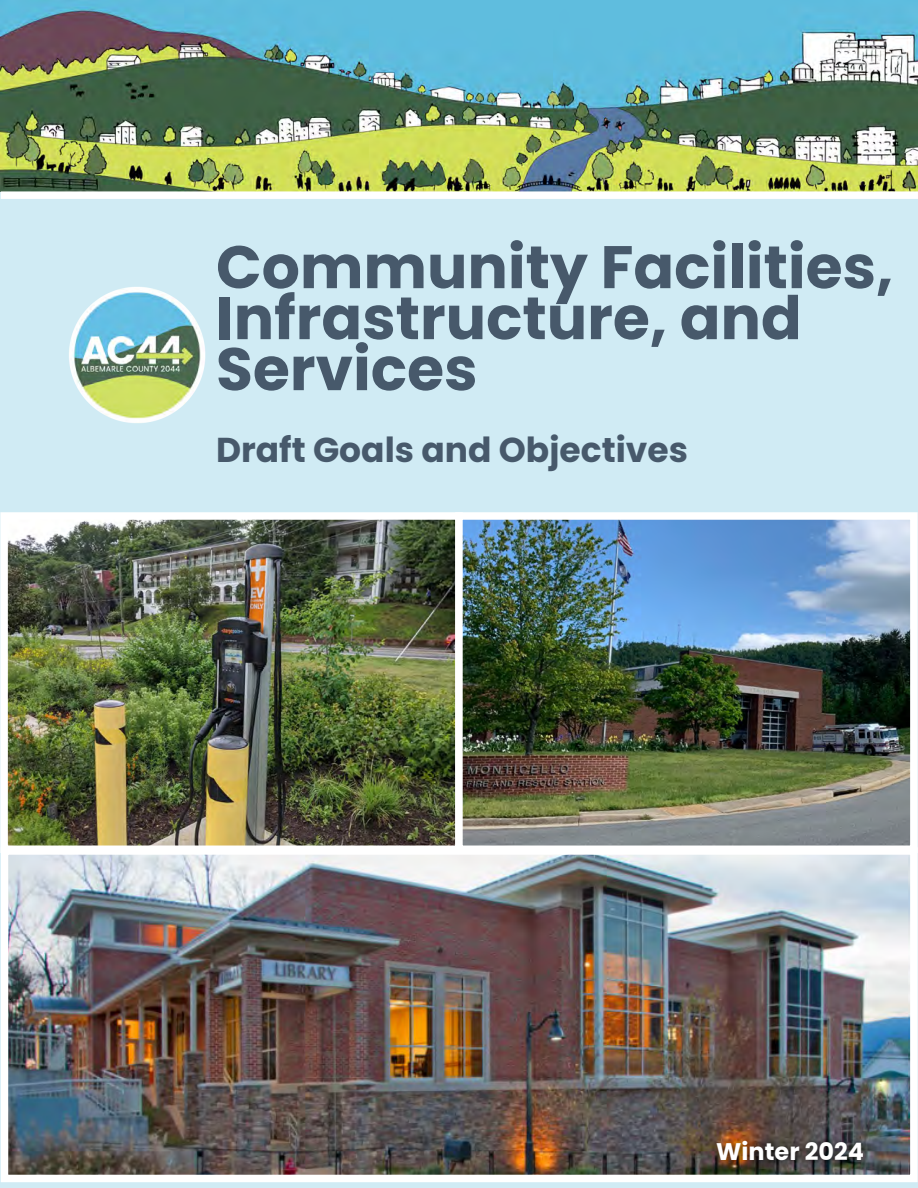
<style>
.page{position:relative;width:918px;height:1188px;background:#fff}
.page>*{position:absolute;margin:0;border:0;box-sizing:border-box;transform-origin:0 0}
.t1{font:700 60px/51px "Poppins";color:#47596b}
.t2{font:700 34.5px "Poppins";color:#47596b}
.t3{font:700 24px "Poppins";color:#fff}
</style>
<div class="page">
<div style="left:0;top:191px;width:918px;height:997px;background:#d0ebf4"></div>
<img style="left:0;top:0;width:918px;height:191px">
<img style="left:69px;top:287px;width:137px;height:136px">
<img style="left:9px;top:521px;width:900px;height:323px">
<div style="left:0;top:512px;width:463px;height:341px;border:8px solid #fff"></div>
<div style="left:455px;top:512px;width:463px;height:341px;border:8px solid #fff"></div>
<img style="left:10px;top:856px;width:899px;height:317px">
<div style="left:1px;top:847px;width:917px;height:335px;border:8px solid #fff"></div>
<div style="left:1px;top:191px;width:917px;height:8px;background:#fff"></div>
<div style="left:710px;top:1134px;width:160px;height:34px;background:#000;opacity:.85"></div>
<p class="t1" style="left:216px;top:242px;width:679px">Community Facilities,<br>Infrastructure, and<br>Services</p>
<p class="t2" style="left:216px;top:430px;width:473px">Draft Goals and Objectives</p>
<p class="t3" style="left:716px;top:1138px;width:149px">Winter 2024<sup>1</sup></p>
</div>
